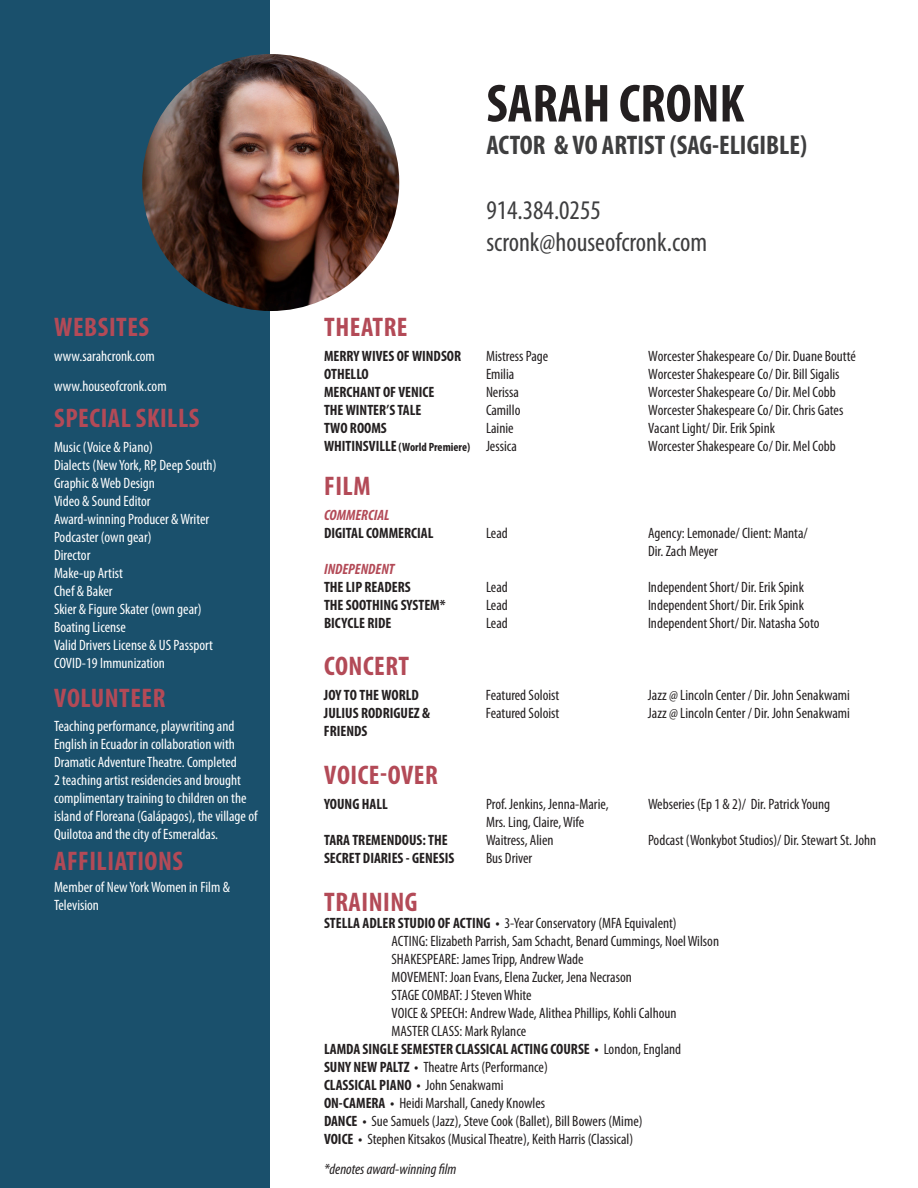
<style>
.page{position:relative;width:918px;height:1188px;background:#fff}
.page>*{position:absolute;margin:0;border:0;box-sizing:border-box;transform-origin:0 0}
.t1{font:700 condensed 54px "Myriad Pro";color:#231f20}
.t2{font:700 condensed 27px "Myriad Pro";letter-spacing:.02em;color:#b34a57}
.t3{font:condensed 27px/32.4px "Myriad Pro";color:#3e3e3f}
.t4{font:700 condensed 27px "Myriad Pro";color:#3e3e3f}
.t5{font:condensed 15px/18px "Myriad Pro";color:#231f20}
.t6{font:condensed 15px/18px "Myriad Pro";color:#fff}
.t7{font:700 condensed 15px/18px "Myriad Pro";color:#231f20}
.t8{font:italic condensed 15px "Myriad Pro";color:#231f20}
.t9{font:italic 700 condensed 15px "Myriad Pro";color:#b34a57}
.t10{font:700 condensed 12px "Myriad Pro";color:#231f20}
.s1{font-size:15px}
.s2{font-weight:700}
.s3{font-weight:400}
</style>
<div class="page">
<div style="left:0;top:0;width:270px;height:1188px;background:#1a506c"></div>
<img style="left:142px;top:54px;width:257px;height:257px;border-radius:129px">
<h2 class="t2" style="left:54px;top:310px;width:97px">WEBSITES</h2>
<p class="t6" style="left:54px;top:341px;width:114px;line-height:30.3px">www.sarahcronk.com www.houseofcronk.com</p>
<h2 class="t2" style="left:54px;top:401px;width:147px">SPECIAL SKILLS</h2>
<p class="t6" style="left:54px;top:438px;width:164px">Music (Voice &amp; Piano)<br>Dialects (New York, RP, Deep South)<br>Graphic &amp; Web Design<br>Video &amp; Sound Editor<br>Award-winning Producer &amp; Writer<br>Podcaster (own gear)<br>Director<br>Make-up Artist<br>Chef &amp; Baker<br>Skier &amp; Figure Skater (own gear)<br>Boating License<br>Valid Drivers License &amp; US Passport<br>COVID-19 Immunization</p>
<h2 class="t2" style="left:54px;top:681px;width:113px">VOLUNTEER</h2>
<p class="t6" style="left:54px;top:716px;width:205px">Teaching performance, playwriting and English in Ecuador in collaboration with Dramatic Adventure Theatre. Completed<br>2 teaching artist residencies and brought complimentary training to children on the island of Floreana (Galápagos), the village of Quilotoa and the city of Esmeraldas.</p>
<h2 class="t2" style="left:54px;top:844px;width:131px">AFFILIATIONS</h2>
<p class="t6" style="left:54px;top:878px;width:178px">Member of New York Women in Film &amp;<br>Television</p>
<h1 class="t1" style="left:486px;top:70px;width:259px">SARAH CRONK</h1>
<h2 class="t4" style="left:486px;top:128px;width:322px">ACTOR &amp; VO ARTIST (SAG-ELIGIBLE)</h2>
<h2 class="t3" style="left:486px;top:193px;width:222px">914.384.0255 scronk@houseofcronk.com</h2>
<h2 class="t2" style="left:324px;top:310px;width:85px">THEATRE</h2>
<p class="t7" style="left:324px;top:347px;width:139px">MERRY WIVES OF WINDSOR<br>OTHELLO<br>MERCHANT OF VENICE<br>THE WINTER’S TALE<br>TWO ROOMS</p>
<p class="t10" style="left:324px;top:440px;width:148px"><span class="s1">WHITINSVILLE</span> (World Premiere)</p>
<h2 class="t2" style="left:324px;top:469px;width:48px">FILM</h2>
<p class="t9" style="left:324px;top:506px;width:67px">COMMERCIAL</p>
<p class="t7" style="left:324px;top:524px;width:111px">DIGITAL COMMERCIAL</p>
<p class="t9" style="left:324px;top:560px;width:72px">INDEPENDENT</p>
<p class="t7" style="left:324px;top:578px;width:123px">THE LIP READERS<br>THE SOOTHING SYSTEM*<br>BICYCLE RIDE</p>
<h2 class="t2" style="left:324px;top:649px;width:87px">CONCERT</h2>
<p class="t5" style="left:486px;top:347px;width:64px">Mistress Page<br>Emilia<br>Nerissa<br>Camillo<br>Lainie<br>Jessica</p>
<p class="t5" style="left:486px;top:524px;width:23px">Lead</p>
<p class="t5" style="left:486px;top:578px;width:23px;text-align:justify">Lead Lead Lead</p>
<p class="t5" style="left:648px;top:347px;width:210px">Worcester Shakespeare Co/ Dir. Duane Boutté Worcester Shakespeare Co/ Dir. Bill Sigalis Worcester Shakespeare Co/ Dir. Mel Cobb Worcester Shakespeare Co/ Dir. Chris Gates Vacant Light/ Dir. Erik Spink<br>Worcester Shakespeare Co/ Dir. Mel Cobb</p>
<p class="t5" style="left:648px;top:524px;width:161px">Agency: Lemonade/ Client: Manta/<br>Dir. Zach Meyer</p>
<p class="t5" style="left:648px;top:578px;width:173px">Independent Short/ Dir. Erik Spink<br>Independent Short/ Dir. Erik Spink<br>Independent Short/ Dir. Natasha Soto</p>
<p class="t7" style="left:324px;top:686px;width:108px">JOY TO THE WORLD<br>JULIUS RODRIGUEZ &amp;<br>FRIENDS</p>
<p class="t5" style="left:648px;top:686px;width:204px">Jazz @ Lincoln Center / Dir. John Senakwami<br>Jazz @ Lincoln Center / Dir. John Senakwami</p>
<h2 class="t2" style="left:324px;top:758px;width:115px">VOICE-OVER</h2>
<p class="t5" style="left:486px;top:795px;width:124px">Prof. Jenkins, Jenna-Marie,<br>Mrs. Ling, Claire, Wife<br>Waitress, Alien<br>Bus Driver</p>
<p class="t5" style="left:486px;top:686px;width:75px">Featured Soloist<br>Featured Soloist</p>
<p class="t5" style="left:648px;top:795px;width:184px">Webseries (Ep 1 &amp; 2)/ Dir. Patrick Young</p>
<p class="t5" style="left:648px;top:831px;width:230px">Podcast (Wonkybot Studios)/ Dir. Stewart St. John</p>
<p class="t7" style="left:324px;top:795px;width:65px">YOUNG HALL</p>
<p class="t7" style="left:324px;top:831px;width:132px">TARA TREMENDOUS: THE<br>SECRET DIARIES - GENESIS</p>
<h2 class="t2" style="left:324px;top:885px;width:95px">TRAINING</h2>
<p class="t5" style="left:324px;top:913px;width:354px"><span class="s2">STELLA ADLER STUDIO OF ACTING •</span> 3-Year Conservatory (MFA Equivalent)</p>
<p class="t5" style="left:392px;top:931px;width:329px">ACTING: Elizabeth Parrish, Sam Schacht, Benard Cummings, Noel Wilson</p>
<p class="t5" style="left:392px;top:949px;width:194px">SHAKESPEARE: James Tripp, Andrew Wade</p>
<p class="t5" style="left:392px;top:967px;width:242px">MOVEMENT: Joan Evans, Elena Zucker, Jena Necrason</p>
<p class="t5" style="left:392px;top:985px;width:142px">STAGE COMBAT: J Steven White</p>
<p class="t5" style="left:392px;top:1003px;width:287px">VOICE &amp; SPEECH: Andrew Wade, Alithea Phillips, Kohli Calhoun</p>
<p class="t5" style="left:392px;top:1021px;width:136px">MASTER CLASS: Mark Rylance</p>
<p class="t7" style="left:324px;top:1039px;width:359px">LAMDA SINGLE SEMESTER CLASSICAL ACTING COURSE • <span class="s3">London, England</span></p>
<p class="t5" style="left:324px;top:1057px;width:225px"><span class="s2">SUNY NEW PALTZ •</span> Theatre Arts (Performance)</p>
<p class="t7" style="left:324px;top:1075px;width:181px">CLASSICAL PIANO • <span class="s3">John Senakwami</span></p>
<p class="t5" style="left:324px;top:1093px;width:223px"><span class="s2">ON-CAMERA •</span> Heidi Marshall, Canedy Knowles</p>
<p class="t5" style="left:324px;top:1111px;width:320px"><span class="s2">DANCE •</span> Sue Samuels (Jazz), Steve Cook (Ballet), Bill Bowers (Mime)</p>
<p class="t5" style="left:324px;top:1129px;width:311px"><span class="s2">VOICE •</span> Stephen Kitsakos (Musical Theatre), Keith Harris (Classical)</p>
<p class="t8" style="left:324px;top:1160px;width:134px">*denotes award-winning film</p>
</div>
